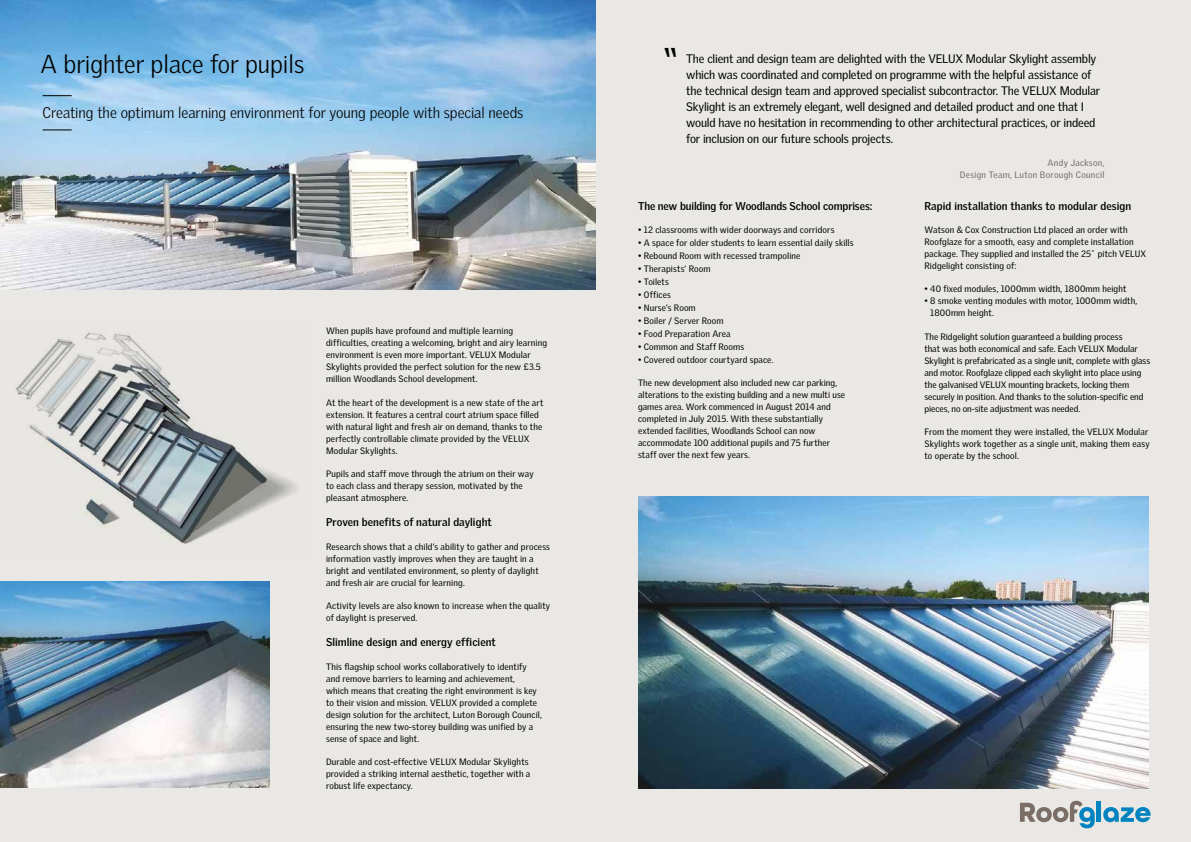
<style>
.page{position:relative;width:1191px;height:842px;background:#fff}
.page>*{position:absolute;margin:0;border:0;box-sizing:border-box;transform-origin:0 0}
.t1{font:39px "Velux Gothic";color:#000}
.t2{font:300 25px "Velux Gothic";color:#000}
.t3{font:300 15px "Velux Gothic";letter-spacing:-.005em;color:#000}
.t4{font:12px/16px "Velux Gothic";letter-spacing:-.015em;color:#000}
.t5{font:700 11px "Velux Gothic";letter-spacing:.005em;color:#000}
.t6{font:9px/12px "Velux Gothic";letter-spacing:.01em;color:#000}
.t7{font:9px/12px "Velux Gothic";letter-spacing:.03em;color:#706f6f;text-align:right}
</style>
<div class="page">
<div style="left:0;top:0;width:595px;height:842px;background:#e9e8e4"></div>
<div style="left:595px;top:0;width:596px;height:842px;background:#e9e8e4"></div>
<img style="left:0;top:0;width:595px;height:289px">
<svg style="left:43px;top:95px;width:29px;height:1px"></svg>
<svg style="left:43px;top:129px;width:29px;height:1px"></svg>
<img style="left:638px;top:496px;width:510px;height:292px">
<img style="left:0;top:581px;width:269px;height:206px">
<img style="left:15px;top:332px;width:283px;height:212px">
<svg style="left:1020px;top:801px;width:74px;height:27px"></svg>
<div style="left:1096px;top:801px;width:5px;height:21px;background:#0083bf"></div>
<svg style="left:1103px;top:807px;width:47px;height:15px"></svg>
<h2 class="t2" style="left:41px;top:49px;width:265px">A brighter place for pupils</h2>
<h3 class="t3" style="left:43px;top:104px;width:482px">Creating the optimum learning environment for young people with special needs</h3>
<p class="t6" style="left:326px;top:325px;width:222px">When pupils have profound and multiple learning difficulties, creating a welcoming, bright and airy learning environment is even more important. VELUX Modular Skylights provided the perfect solution for the new £3.5 million Woodlands School development.</p>
<p class="t6" style="left:326px;top:396px;width:219px">At the heart of the development is a new state of the art extension. It features a central court atrium space filled with natural light and fresh air on demand, thanks to the perfectly controllable climate provided by the VELUX Modular Skylights.</p>
<p class="t6" style="left:326px;top:468px;width:209px">Pupils and staff move through the atrium on their way to each class and therapy session, motivated by the pleasant atmosphere.</p>
<p class="t5" style="left:326px;top:515px;width:167px">Proven benefits of natural daylight</p>
<p class="t6" style="left:326px;top:540px;width:225px">Research shows that a child’s ability to gather and process information vastly improves when they are taught in a bright and ventilated environment, so plenty of daylight and fresh air are crucial for learning.</p>
<p class="t6" style="left:326px;top:600px;width:226px">Activity levels are also known to increase when the quality of daylight is preserved.</p>
<p class="t5" style="left:326px;top:635px;width:171px">Slimline design and energy efficient</p>
<p class="t6" style="left:326px;top:660px;width:217px">This flagship school works collaboratively to identify and remove barriers to learning and achievement,<br>which means that creating the right environment is key to their vision and mission. VELUX provided a complete design solution for the architect, Luton Borough Council, ensuring the new two-storey building was unified by a sense of space and light.</p>
<p class="t6" style="left:326px;top:756px;width:206px">Durable and cost-effective VELUX Modular Skylights provided a striking internal aesthetic, together with a robust life expectancy.</p>
<h1 class="t1" style="left:663px;top:39px;width:16px">“</h1>
<p class="t4" style="left:686px;top:50px;width:415px">The client and design team are delighted with the VELUX Modular Skylight assembly which was coordinated and completed on programme with the helpful assistance of the technical design team and approved specialist subcontractor. The VELUX Modular Skylight is an extremely elegant, well designed and detailed product and one that I would have no hesitation in recommending to other architectural practices, or indeed for inclusion on our future schools projects.</p>
<p class="t7" style="left:960px;top:157px;width:146px">Andy Jackson,<br>Design Team, Luton Borough Council</p>
<p class="t5" style="left:638px;top:199px;width:236px">The new building for Woodlands School comprises:</p>
<p class="t6" style="left:638px;top:224px;width:198px">• 12 classrooms with wider doorways and corridors</p>
<p class="t6" style="left:638px;top:237px;width:217px">• A space for older students to learn essential daily skills</p>
<p class="t6" style="left:638px;top:250px;width:164px">• Rebound Room with recessed trampoline</p>
<p class="t6" style="left:638px;top:263px;width:74px">• Therapists’ Room</p>
<p class="t6" style="left:638px;top:276px;width:32px">• Toilets</p>
<p class="t6" style="left:638px;top:289px;width:35px">• Offices</p>
<p class="t6" style="left:638px;top:302px;width:59px">• Nurse’s Room</p>
<p class="t6" style="left:638px;top:315px;width:87px">• Boiler / Server Room</p>
<p class="t6" style="left:638px;top:328px;width:94px">• Food Preparation Area</p>
<p class="t6" style="left:638px;top:341px;width:108px">• Common and Staff Rooms</p>
<p class="t6" style="left:638px;top:353px;width:137px">• Covered outdoor courtyard space.</p>
<p class="t6" style="left:638px;top:377px;width:209px">The new development also included new car parking, alterations to the existing building and a new multi use games area. Work commenced in August 2014 and completed in July 2015. With these substantially extended facilities, Woodlands School can now accommodate 100 additional pupils and 75 further staff over the next few years.</p>
<p class="t5" style="left:924px;top:199px;width:208px">Rapid installation thanks to modular design</p>
<p class="t6" style="left:924px;top:224px;width:223px">Watson &amp; Cox Construction Ltd placed an order with Roofglaze for a smooth, easy and complete installation package. They supplied and installed the 25˚ pitch VELUX Ridgelight consisting of:</p>
<p class="t6" style="left:924px;top:283px;width:203px">• 40 fixed modules, 1000mm width, 1800mm height</p>
<p class="t6" style="left:930px;top:295px;width:209px;text-indent:-6px">• 8 smoke venting modules with motor, 1000mm width,<br>1800mm height.</p>
<p class="t6" style="left:924px;top:330px;width:227px">The Ridgelight solution guaranteed a building process<br>that was both economical and safe. Each VELUX Modular Skylight is prefabricated as a single unit, complete with glass and motor. Roofglaze clipped each skylight into place using the galvanised VELUX mounting brackets, locking them securely in position. And thanks to the solution-specific end pieces, no on-site adjustment was needed.</p>
<p class="t6" style="left:924px;top:426px;width:227px">From the moment they were installed, the VELUX Modular<br>Skylights work together as a single unit, making them easy to operate by the school.</p>
</div>
